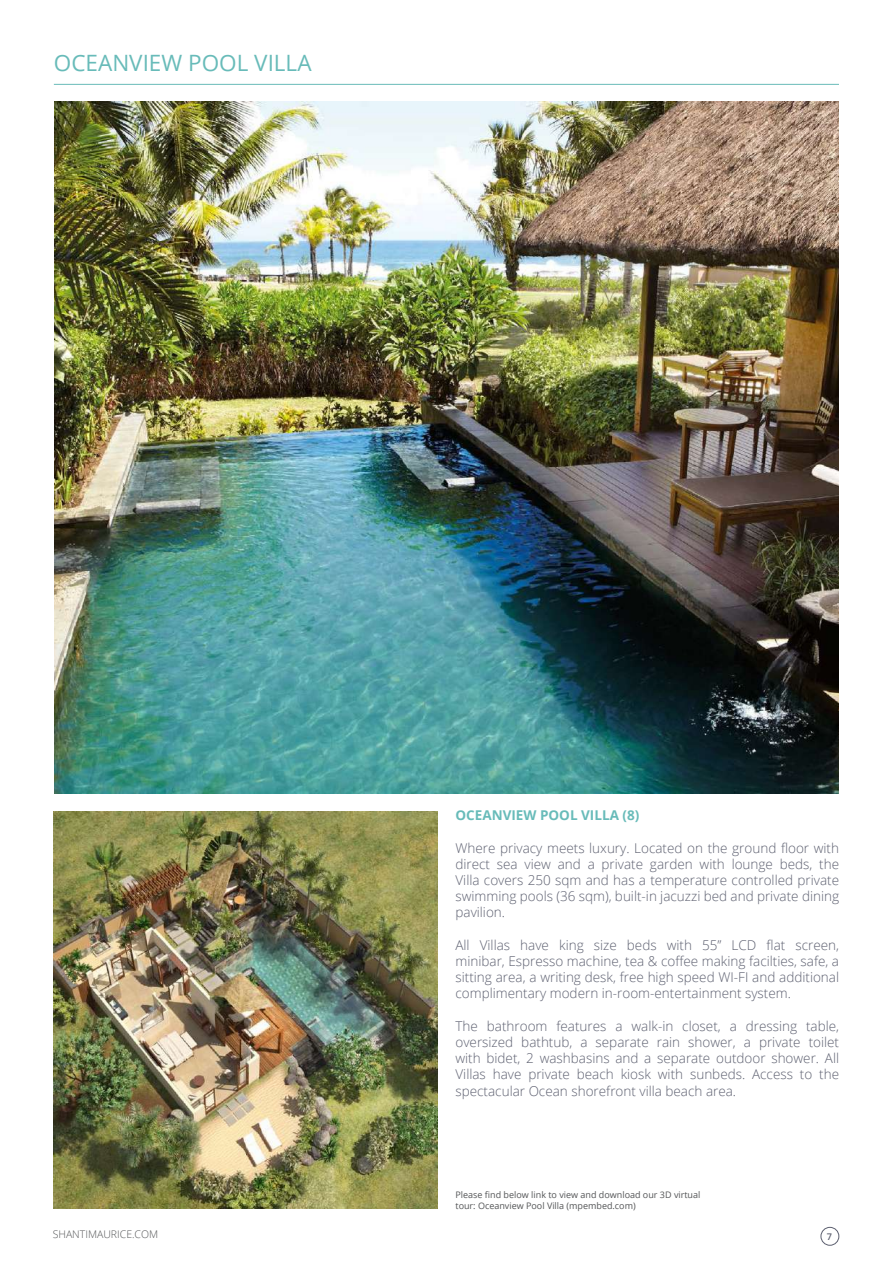
<style>
.page{position:relative;width:893px;height:1263px;background:#fff}
.page>*{position:absolute;margin:0;border:0;box-sizing:border-box;transform-origin:0 0}
.t1{font:22.5px "Open Sans";color:#68bbb9}
.t2{font:300 13.5px/16.2px "Open Sans";color:#5d6070;text-align:justify}
.t3{font:700 13.5px "Open Sans";color:#68bbb9}
.t4{font:300 10.5px "Open Sans";color:#545557}
.t5{font:600 9.15px "Open Sans";color:#5d6070}
.t6{font:9px/10.8px "Open Sans";color:#545557}
</style>
<div class="page">
<div style="left:821px;top:1227px;width:18px;height:18px;border:1px solid #5d6070;border-radius:50%"></div>
<img style="left:54px;top:102px;width:785px;height:691px">
<hr style="left:54px;top:84px;width:785px;height:1px;background:#68bbb9">
<img style="left:54px;top:811px;width:383px;height:398px">
<h1 class="t1" style="left:54px;top:48px;width:259px">OCEANVIEW POOL VILLA</h1>
<p class="t3" style="left:455px;top:806px;width:185px">OCEANVIEW POOL VILLA (8)</p>
<p class="t2" style="left:455px;top:839px;width:385px">Where privacy meets luxury. Located on the ground floor with direct sea view and a private garden with lounge beds, the Villa covers 250 sqm and has a temperature controlled private swimming pools (36 sqm), built-in jacuzzi bed and private dining pavilion.</p>
<p class="t2" style="left:455px;top:936px;width:385px">All Villas have king size beds with 55’’ LCD flat screen, minibar, Espresso machine, tea &amp; coffee making facilties, safe, a sitting area, a writing desk, free high speed WI-FI and additional complimentary modern in-room-entertainment system.</p>
<p class="t2" style="left:455px;top:1017px;width:385px">The bathroom features a walk-in closet, a dressing table, oversized bathtub, a separate rain shower, a private toilet with bidet, 2 washbasins and a separate outdoor shower. All Villas have private beach kiosk with sunbeds. Access to the spectacular Ocean shorefront villa beach area.</p>
<p class="t6" style="left:455px;top:1189px;width:246px">Please find below link to view and download our 3D virtual tour: Oceanview Pool Villa (mpembed.com)</p>
<p class="t4" style="left:53px;top:1226px;width:107px">SHANTIMAURICE.COM</p>
<p class="t5" style="left:827px;top:1230px;width:7px">7</p>
</div>
